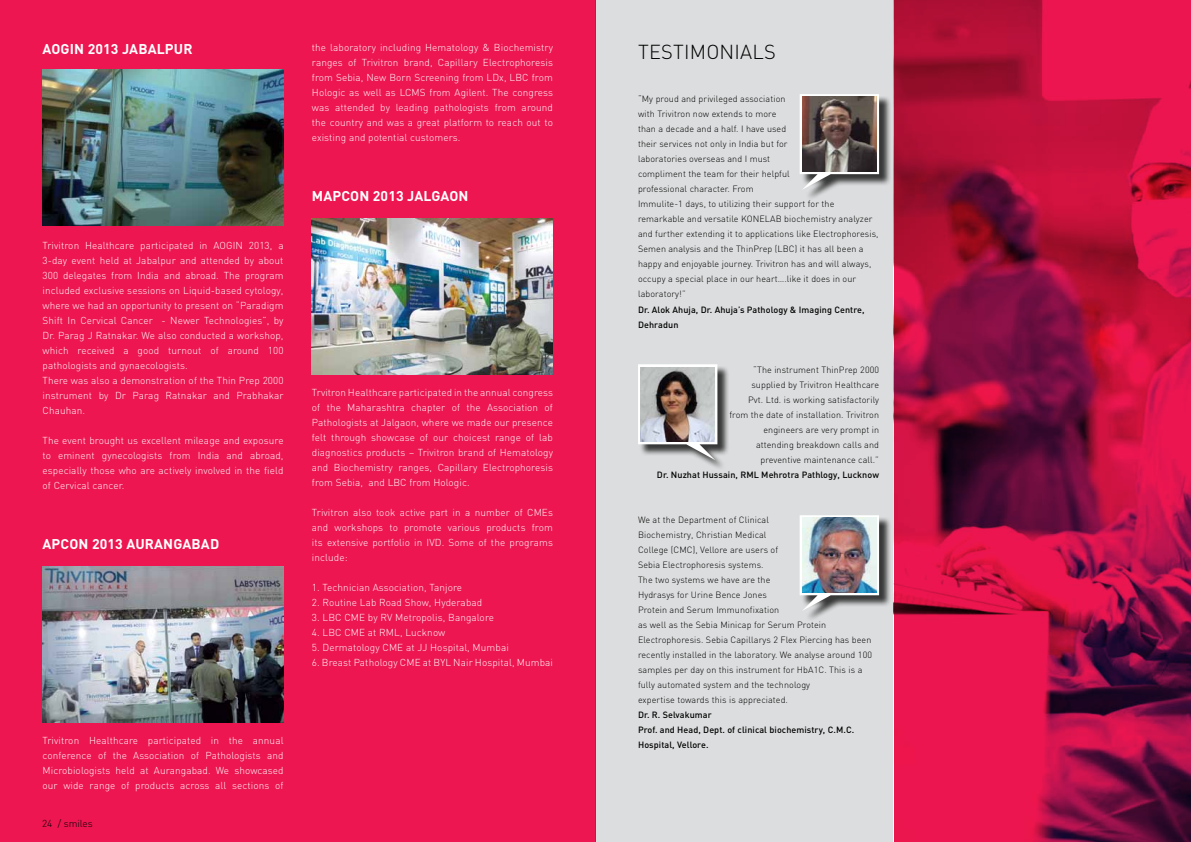
<style>
.page{position:relative;width:1191px;height:842px;background:#fff}
.page>*{position:absolute;margin:0;border:0;box-sizing:border-box;transform-origin:0 0}
.t1{font:300 20px "DIN";letter-spacing:.01em;color:#000}
.t2{font:700 14px "DIN";letter-spacing:.01em;color:#fff}
.t3{font:300 10px/15px "DIN";letter-spacing:.01em;color:#fff;text-align:justify}
.t4{font:300 10px "DIN";color:#000}
.t5{font:300 9px/15px "DIN";letter-spacing:.01em;color:#000}
.t6{font:500 9px/15px "DIN";letter-spacing:.01em;color:#000}
</style>
<div class="page">
<div style="left:595px;top:0;width:298px;height:842px;background:#dcddde"></div>
<svg style="left:894px;top:0;width:297px;height:842px;background:#b01040"></svg>
<div style="left:0;top:0;width:595px;height:842px;background:#ed1651"></div>
<img style="left:43px;top:566px;width:240px;height:156px">
<img style="left:312px;top:218px;width:241px;height:156px">
<div style="left:639px;top:366px;width:91px;height:106px;background:#000;opacity:.75"></div>
<svg style="left:638px;top:364px;width:79px;height:96px"></svg>
<img style="left:641px;top:367px;width:73px;height:75px">
<div style="left:801px;top:96px;width:90px;height:105px;background:#000;opacity:.75"></div>
<svg style="left:799px;top:94px;width:80px;height:96px"></svg>
<img style="left:802px;top:97px;width:74px;height:74px">
<div style="left:801px;top:517px;width:90px;height:106px;background:#000;opacity:.75"></div>
<svg style="left:799px;top:515px;width:80px;height:96px"></svg>
<img style="left:802px;top:518px;width:74px;height:74px">
<img style="left:43px;top:70px;width:240px;height:155px">
<h2 class="t2" style="left:43px;top:40px;width:151px">AOGIN 2013 JABALPUR</h2>
<p class="t3" style="left:43px;top:238px;width:242px;text-align:left">Trivitron Healthcare participated in AOGIN 2013, a 3-day event held at Jabalpur and attended by about 300 delegates from India and abroad. The program included exclusive sessions on Liquid-based cytology, where we had an opportunity to present on “Paradigm Shift In Cervical Cancer - Newer Technologies”, by Dr. Parag J Ratnakar. We also conducted a workshop, which received a good turnout of around 100 pathologists and gynaecologists.<br>There was also a demonstration of the Thin Prep 2000 instrument by Dr Parag Ratnakar and Prabhakar Chauhan.</p>
<p class="t3" style="left:43px;top:433px;width:242px">The event brought us excellent mileage and exposure to eminent gynecologists from India and abroad, especially those who are actively involved in the field of Cervical cancer.</p>
<h2 class="t2" style="left:43px;top:535px;width:178px">APCON 2013 AURANGABAD</h2>
<p class="t3" style="left:43px;top:733px;width:242px">Trivitron Healthcare participated in the annual conference of the Association of Pathologists and Microbiologists held at Aurangabad. We showcased our wide range of products across all sections of</p>
<p class="t4" style="left:42px;top:817px;width:52px">24 / smiles</p>
<p class="t3" style="left:312px;top:39px;width:242px">the laboratory including Hematology &amp; Biochemistry ranges of Trivitron brand, Capillary Electrophoresis from Sebia, New Born Screening from LDx, LBC from Hologic as well as LCMS from Agilent. The congress was attended by leading pathologists from around the country and was a great platform to reach out to existing and potential customers.</p>
<h2 class="t2" style="left:312px;top:186px;width:158px">MAPCON 2013 JALGAON</h2>
<p class="t3" style="left:312px;top:384px;width:242px">Trvitron Healthcare participated in the annual congress of the Maharashtra chapter of the Association of Pathologists at Jalgaon, where we made our presence felt through showcase of our choicest range of lab diagnostics products – Trivitron brand of Hematology and Biochemistry ranges, Capillary Electrophoresis from Sebia, and LBC from Hologic.</p>
<p class="t3" style="left:312px;top:504px;width:242px">Trivitron also took active part in a number of CMEs and workshops to promote various products from its extensive portfolio in IVD. Some of the programs include:</p>
<p class="t3" style="left:312px;top:579px;width:152px">1. Technician Association, Tanjore</p>
<p class="t3" style="left:312px;top:594px;width:172px">2. Routine Lab Road Show, Hyderabad</p>
<p class="t3" style="left:312px;top:609px;width:184px">3. LBC CME by RV Metropolis, Bangalore</p>
<p class="t3" style="left:312px;top:624px;width:135px">4. LBC CME at RML, Lucknow</p>
<p class="t3" style="left:312px;top:639px;width:198px">5. Dermatology CME at JJ Hospital, Mumbai</p>
<p class="t3" style="left:312px;top:654px;width:242px">6. Breast Pathology CME at BYL Nair Hospital, Mumbai</p>
<h1 class="t1" style="left:638px;top:39px;width:139px">TESTIMONIALS</h1>
<p class="t5" style="left:638px;top:92px;width:242px">“My proud and privileged association<br>with Trivitron now extends to more<br>than a decade and a half. I have used<br>their services not only in India but for<br>laboratories overseas and I must<br>compliment the team for their helpful<br>professional character. From<br>Immulite-1 days, to utilizing their support for the remarkable and versatile KONELAB biochemistry analyzer and further extending it to applications like Electrophoresis, Semen analysis and the ThinPrep (LBC) it has all been a happy and enjoyable journey. Trivitron has and will always, occupy a special place in our heart….like it does in our laboratory!”</p>
<p class="t6" style="left:638px;top:301px;width:228px">Dr. Alok Ahuja, Dr. Ahuja’s Pathology &amp; Imaging Centre,<br>Dehradun</p>
<p class="t5" style="left:729px;top:362px;width:151px;text-align:right">“The instrument ThinPrep 2000 supplied by Trivitron Healthcare<br>Pvt. Ltd. is working satisfactorily from the date of installation. Trivitron engineers are very prompt in attending breakdown calls and preventive maintenance call.”</p>
<p class="t6" style="left:657px;top:466px;width:223px">Dr. Nuzhat Hussain, RML Mehrotra Pathlogy, Lucknow</p>
<p class="t5" style="left:638px;top:512px;width:235px">We at the Department of Clinical<br>Biochemistry, Christian Medical<br>College (CMC), Vellore are users of<br>Sebia Electrophoresis systems.<br>The two systems we have are the<br>Hydrasys for Urine Bence Jones<br>Protein and Serum Immunofixation<br>as well as the Sebia Minicap for Serum Protein Electrophoresis. Sebia Capillarys 2 Flex Piercing has been recently installed in the laboratory. We analyse around 100 samples per day on this instrument for HbA1C. This is a fully automated system and the technology<br>expertise towards this is appreciated.</p>
<p class="t6" style="left:638px;top:706px;width:218px">Dr. R. Selvakumar<br>Prof. and Head, Dept. of clinical biochemistry, C.M.C.<br>Hospital, Vellore.</p>
</div>
